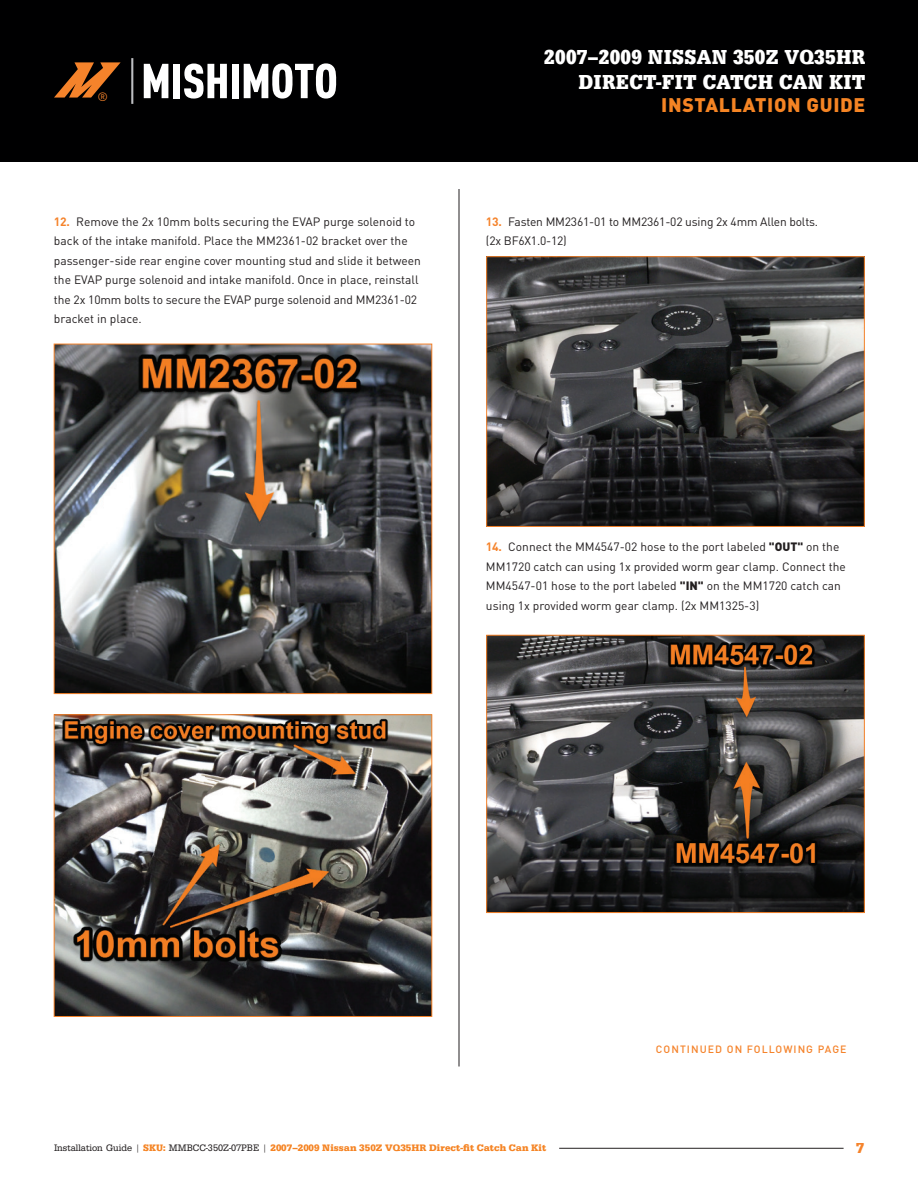
<style>
.page{position:relative;width:918px;height:1188px;background:#fff}
.page>*{position:absolute;margin:0;border:0;box-sizing:border-box;transform-origin:0 0}
.t1{font:21px/25.2px "URW Egyptienne T Bold Extr Narr";letter-spacing:.015em;color:#fff;text-align:right}
.t2{font:900 19.5px "DIN";letter-spacing:.035em;color:#f58424}
.t3{font:15px "URW Egyptienne TOT Bol Nar";color:#f5832b}
.t4{font:12px/19.5px "DIN";color:#231f20}
.t5{font:12px "DIN";color:#f5832b}
.t6{font:500 10.5px "DIN";letter-spacing:.1em;color:#f5832b}
.t7{font:700 9.75px "URW Egyptienne T";letter-spacing:.01em;color:#f58424}
.s1{font-weight:700;color:#f5832b}
.s2{font-weight:900}
.s3{font-family:"URW Egyptienne TOT Reg Nar";font-weight:400;color:#231f20}
.s4{font-family:"URW Egyptienne TOT Bol Nar";font-weight:400}
</style>
<div class="page">
<hr style="left:459px;top:189px;width:1px;height:877px;background:#231f20">
<div style="left:0;top:0;width:918px;height:162px;background:#000001"></div>
<svg style="left:144px;top:64px;width:24px;height:34px"></svg>
<div style="left:173px;top:64px;width:7px;height:34px;background:#fff"></div>
<svg style="left:184px;top:64px;width:43px;height:35px"></svg>
<div style="left:232px;top:64px;width:7px;height:34px;background:#fff"></div>
<svg style="left:244px;top:63px;width:92px;height:36px"></svg>
<svg style="left:54px;top:62px;width:67px;height:36px"></svg>
<hr style="left:131px;top:58px;width:2px;height:46px;background:#bcbdc0">
<img style="left:56px;top:346px;width:374px;height:346px">
<div style="left:54px;top:344px;width:378px;height:350px;border:1px solid #f5832b"></div>
<img style="left:56px;top:717px;width:374px;height:298px">
<div style="left:54px;top:715px;width:378px;height:302px;border:1px solid #f5832b"></div>
<img style="left:488px;top:258px;width:375px;height:267px">
<div style="left:486px;top:256px;width:379px;height:271px;border:1px solid #f5832b"></div>
<img style="left:488px;top:637px;width:375px;height:274px">
<div style="left:486px;top:635px;width:379px;height:278px;border:1px solid #f5832b"></div>
<hr style="left:559px;top:1148px;width:285px;height:1px;background:#231f20">
<p class="t5" style="left:98px;top:89px;width:12px">®</p>
<h1 class="t1" style="left:544px;top:44px;width:323px">2007–2009 NISSAN 350Z VQ35HR<br>DIRECT-FIT CATCH CAN KIT</h1>
<h2 class="t2" style="left:661px;top:92px;width:206px">INSTALLATION GUIDE</h2>
<p class="t4" style="left:54px;top:212px;width:369px"><span class="s1">12.</span> Remove the 2x 10mm bolts securing the EVAP purge solenoid to back of the intake manifold. Place the MM2361-02 bracket over the passenger-side rear engine cover mounting stud and slide it between the EVAP purge solenoid and intake manifold. Once in place, reinstall the 2x 10mm bolts to secure the EVAP purge solenoid and MM2361-02 bracket in place.</p>
<p class="t4" style="left:486px;top:212px;width:334px"><span class="s1">13.</span> Fasten MM2361-01 to MM2361-02 using 2x 4mm Allen bolts. (2x BF6X1.0-12)</p>
<p class="t4" style="left:486px;top:537px;width:361px"><span class="s1">14.</span> Connect the MM4547-02 hose to the port labeled <span class="s2">"OUT"</span> on the MM1720 catch can using 1x provided worm gear clamp. Connect the MM4547-01 hose to the port labeled <span class="s2">"IN"</span> on the MM1720 catch can using 1x provided worm gear clamp. (2x MM1325-3)</p>
<p class="t7" style="left:54px;top:1142px;width:494px"><span class="s3">Installation Guide |</span> <span class="s4">SKU:</span> <span class="s3">MMBCC-350Z-07PBE |</span> 2007–2009 Nissan 350Z VQ35HR Direct-fit Catch Can Kit</p>
<p class="t6" style="left:656px;top:1043px;width:192px">CONTINUED ON FOLLOWING PAGE</p>
<p class="t3" style="left:856px;top:1139px;width:9px">7</p>
</div>
